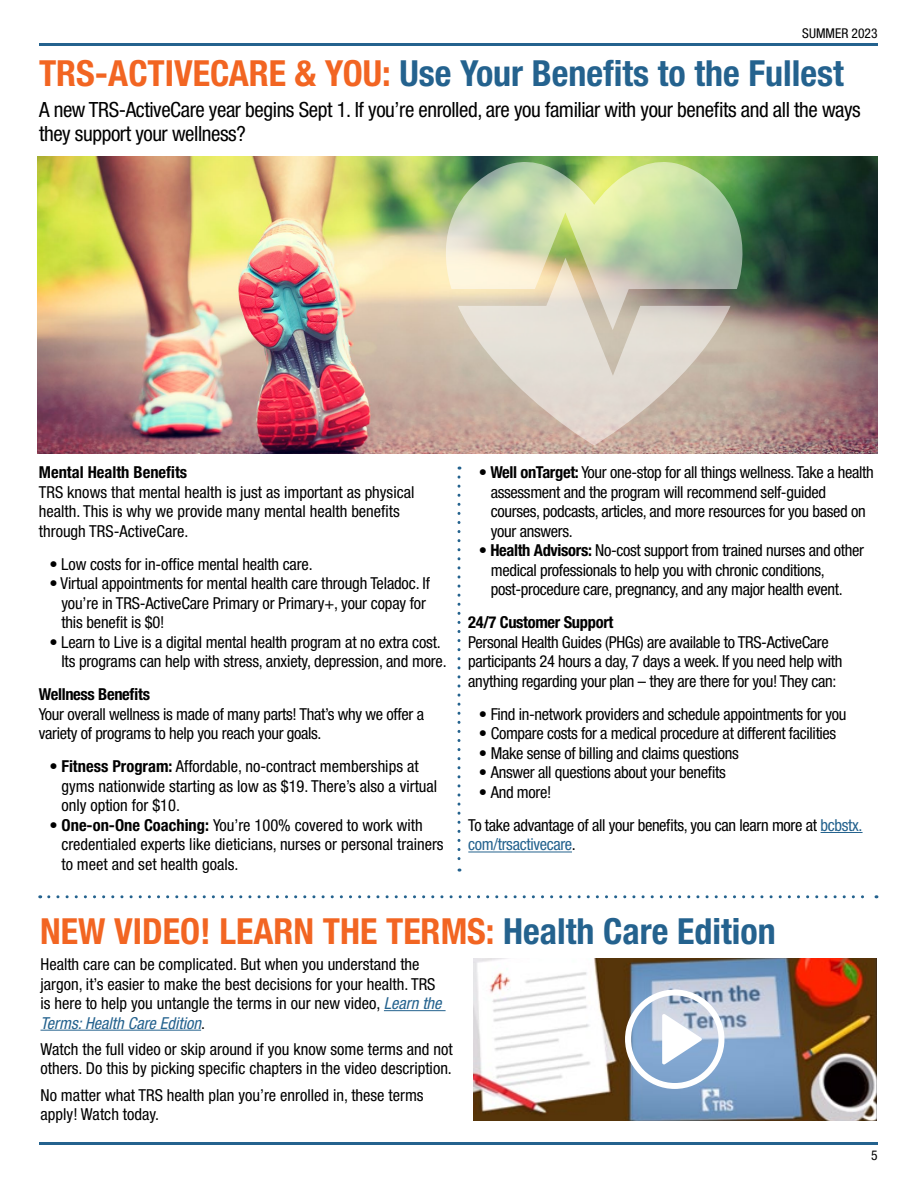
<style>
.page{position:relative;width:918px;height:1188px;background:#fff}
.page>*{position:absolute;margin:0;border:0;box-sizing:border-box;transform-origin:0 0}
.t1{font:700 condensed 36px "Helvetica Neue LT Std";color:#24628e}
.t2{font:700 condensed 36px "Helvetica Neue LT Std";color:#f26522}
.t3{font:condensed 21px/24px "Helvetica Neue LT Std";letter-spacing:-.02em;color:#000}
.t4{font:condensed 16.5px/19.5px "Helvetica Neue LT Std";letter-spacing:-.01em;color:#000}
.t5{font:700 condensed 16.5px "Helvetica Neue LT Std";letter-spacing:-.02em;color:#000}
.t6{font:700 condensed 16.5px "Helvetica Neue LT Std";color:#000}
.t7{font:condensed 16.5px "Helvetica Neue LT Std";letter-spacing:-.02em;color:#24628e}
.t8{font:condensed 13.5px "Helvetica Neue LT Std";color:#000}
.s1{color:#f26522}
.s2{font-weight:700}
.s3{color:#24628e}
.s4{color:#000}
.s5{font-style:italic;color:#24628e}
</style>
<div class="page">
<hr style="left:39px;top:1142px;width:839px;height:3px;background:#24628e">
<hr style="left:39px;top:43px;width:839px;height:3px;background:#24628e">
<svg style="left:49px;top:895px;width:828px;height:3px"></svg>
<hr style="left:821px;top:832px;width:42px;height:1px;background:#24628e">
<hr style="left:468px;top:852px;width:104px;height:1px;background:#24628e">
<hr style="left:384px;top:1010px;width:62px;height:1px;background:#24628e">
<hr style="left:40px;top:1030px;width:161px;height:1px;background:#24628e">
<svg style="left:458px;top:477px;width:2px;height:395px"></svg>
<img style="left:473px;top:958px;width:404px;height:162px">
<svg style="left:625px;top:990px;width:99px;height:99px"></svg>
<img style="left:38px;top:156px;width:839px;height:298px">
<img style="left:435px;top:156px;width:319px;height:290px">
<p class="t8" style="left:802px;top:25px;width:77px">SUMMER 2023</p>
<h1 class="t1" style="left:39px;top:52px;width:806px"><span class="s1">TRS-ACTIVECARE &amp; YOU:</span> Use Your Benefits to the Fullest</h1>
<p class="t3" style="left:39px;top:97px;width:823px">A new TRS-ActiveCare year begins Sept 1. If you’re enrolled, are you familiar with your benefits and all the ways they support your wellness?</p>
<p class="t6" style="left:39px;top:462px;width:150px">Mental Health Benefits</p>
<p class="t4" style="left:39px;top:482px;width:377px">TRS knows that mental health is just as important as physical health. This is why we provide many mental health benefits through TRS-ActiveCare.</p>
<p class="t4" style="left:49px;top:554px;width:265px">• Low costs for in-office mental health care.</p>
<p class="t4" style="left:61px;top:574px;width:370px;text-indent:-12px">• Virtual appointments for mental health care through Teladoc. If you’re in TRS-ActiveCare Primary or Primary+, your copay for this benefit is $0!</p>
<p class="t4" style="left:61px;top:632px;width:387px;text-indent:-12px">• Learn to Live is a digital mental health program at no extra cost.<br>Its programs can help with stress, anxiety, depression, and more.</p>
<p class="t5" style="left:39px;top:685px;width:113px">Wellness Benefits</p>
<p class="t4" style="left:39px;top:704px;width:387px">Your overall wellness is made of many parts! That’s why we offer a variety of programs to help you reach your goals.</p>
<p class="t4" style="left:61px;top:757px;width:377px;text-indent:-12px">• <span class="s2">Fitness Program:</span> Affordable, no-contract memberships at gyms nationwide starting as low as $19. There’s also a virtual only option for $10.</p>
<p class="t4" style="left:61px;top:815px;width:384px;text-indent:-12px">• <span class="s2">One-on-One Coaching:</span> You’re 100% covered to work with credentialed experts like dieticians, nurses or personal trainers to meet and set health goals.</p>
<p class="t4" style="left:491px;top:463px;width:384px;text-indent:-12px">• <span class="s2">Well onTarget:</span> Your one-stop for all things wellness. Take a health assessment and the program will recommend self-guided courses, podcasts, articles, and more resources for you based on your answers.</p>
<p class="t4" style="left:491px;top:541px;width:375px;text-indent:-12px">• <span class="s2">Health Advisors:</span> No-cost support from trained nurses and other medical professionals to help you with chronic conditions, post-procedure care, pregnancy, and any major health event.</p>
<p class="t5" style="left:468px;top:613px;width:147px">24/7 Customer Support</p>
<p class="t4" style="left:468px;top:632px;width:376px">Personal Health Guides (PHGs) are available to TRS-ActiveCare participants 24 hours a day, 7 days a week. If you need help with anything regarding your plan – they are there for you! They can:</p>
<p class="t4" style="left:479px;top:704px;width:369px">• Find in-network providers and schedule appointments for you</p>
<p class="t4" style="left:479px;top:724px;width:359px">• Compare costs for a medical procedure at different facilities</p>
<p class="t4" style="left:479px;top:743px;width:262px">• Make sense of billing and claims questions</p>
<p class="t4" style="left:479px;top:763px;width:248px">• Answer all questions about your benefits</p>
<p class="t4" style="left:468px;top:775px;width:396px;line-height:33px;text-indent:11px">• And more!<br>To take advantage of all your benefits, you can learn more at <span class="s3">bcbstx.</span></p>
<p class="t7" style="left:468px;top:835px;width:109px">com/trsactivecare<span class="s4">.</span></p>
<h1 class="t2" style="left:40px;top:909px;width:737px">NEW VIDEO! LEARN THE TERMS: <span class="s3">Health Care Edition</span></h1>
<p class="t4" style="left:40px;top:954px;width:403px">Health care can be complicated. But when you understand the jargon, it’s easier to make the best decisions for your health. TRS is here to help you untangle the terms in our new video, <span class="s5">Learn the Terms: Health Care Edition</span>.</p>
<p class="t4" style="left:40px;top:1039px;width:414px">Watch the full video or skip around if you know some terms and not others. Do this by picking specific chapters in the video description.</p>
<p class="t4" style="left:40px;top:1085px;width:385px">No matter what TRS health plan you’re enrolled in, these terms apply! Watch today.</p>
<p class="t8" style="left:871px;top:1147px;width:8px">5</p>
</div>
